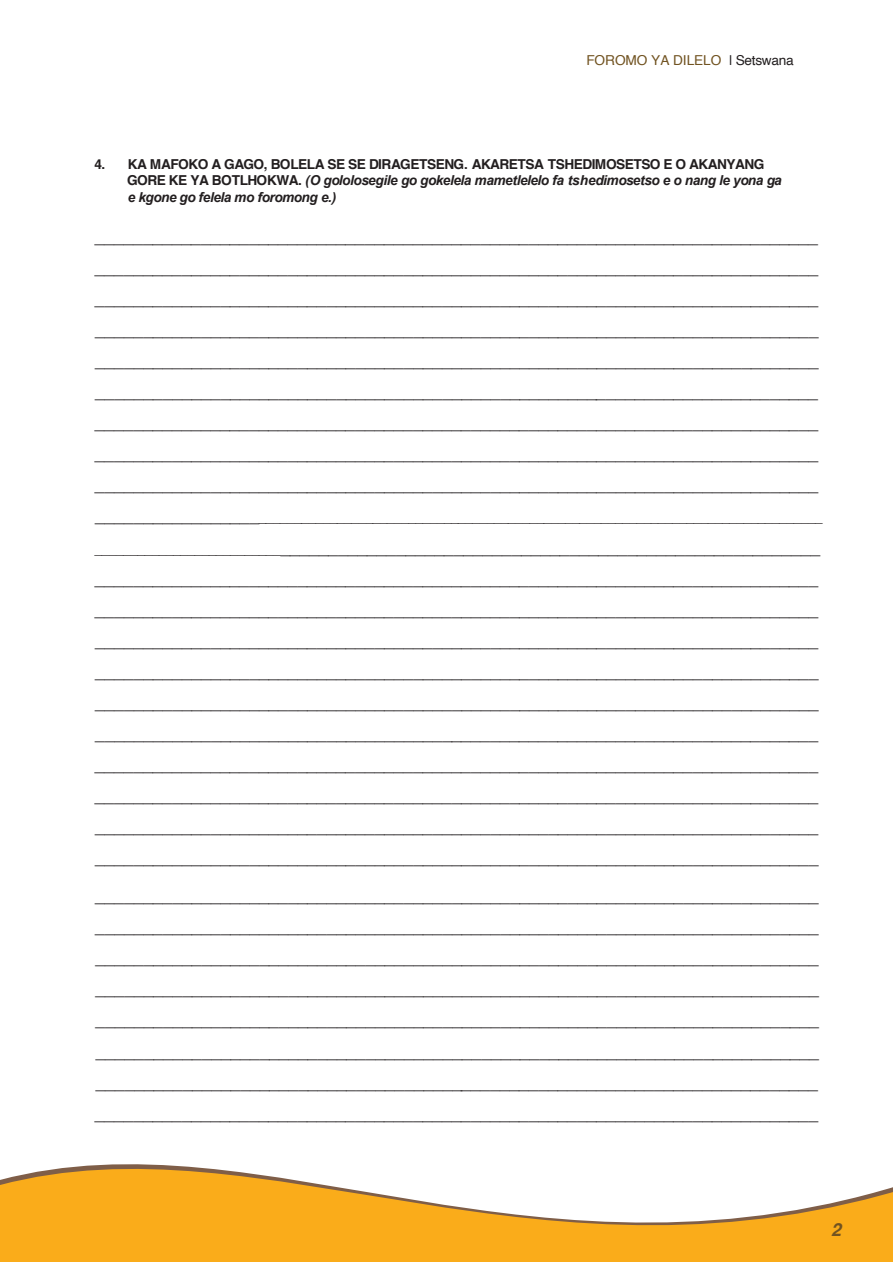
<style>
.page{position:relative;width:893px;height:1262px;background:#fff}
.page>*{position:absolute;margin:0;border:0;box-sizing:border-box;transform-origin:0 0}
.t1{font:18px/31px "Helvetica";color:#231f20;text-align:justify}
.t2{font:italic 700 18px "Helvetica";color:#715321}
.t3{font:italic 700 13.65px/16.4px "Arial";letter-spacing:-.03em;color:#231f20}
.t4{font:13.65px "Helvetica";color:#231f20}
.t5{font:700 13.65px "Helvetica";letter-spacing:-.035em;color:#231f20}
.t6{font:13.65px "Helvetica";letter-spacing:-.005em;color:#715321}
.s1{color:#231f20}
.s2{font-family:"Helvetica";font-style:normal}
.s3{font-size:18px}
.s4{font-size:13.65px}
</style>
<div class="page">
<svg style="left:0;top:1164px;width:892px;height:97px;fill:#faac1a"></svg>
<p class="t6" style="left:586px;top:50px;width:209px">FOROMO YA DILELO <span class="s1">| Setswana</span></p>
<p class="t5" style="left:94px;top:153px;width:671px">4. KA MAFOKO A GAGO, BOLELA SE SE DIRAGETSENG. AKARETSA TSHEDIMOSETSO E O AKANYANG</p>
<p class="t3" style="left:127px;top:173px;width:656px"><span class="s2">GORE KE YA BOTLHOKWA.</span> (O gololosegile go gokelela mametlelelo fa tshedimosetso e o nang le yona ga e kgone go felela mo foromong e.)</p>
<p class="t1" style="left:94px;top:221px;width:725px">___________________________________________________________________________ ___________________________________________________________________________ ___________________________________________________________________________ ___________________________________________________________________________ ___________________________________________________________________________ ___________________________________________________________________________ ___________________________________________________________________________ ___________________________________________________________________________ ___________________________________________________________________________</p>
<p class="t4" style="left:95px;top:507px;width:729px"><span class="s3">_________________</span>_______________________________________________________________________________</p>
<p class="t1" style="left:94px;top:532px;width:727px"><span class="s4">__________________________</span>________________________________________________________ ___________________________________________________________________________ ___________________________________________________________________________ ___________________________________________________________________________ ___________________________________________________________________________ ___________________________________________________________________________ ___________________________________________________________________________ ___________________________________________________________________________ ___________________________________________________________________________ ___________________________________________________________________________ ___________________________________________________________________________</p>
<p class="t1" style="left:94px;top:880px;width:726px">___________________________________________________________________________ ___________________________________________________________________________ ___________________________________________________________________________ ___________________________________________________________________________ ___________________________________________________________________________ ___________________________________________________________________________ ___________________________________________________________________________ ___________________________________________________________________________</p>
<p class="t2" style="left:831px;top:1215px;width:12px">2</p>
</div>
